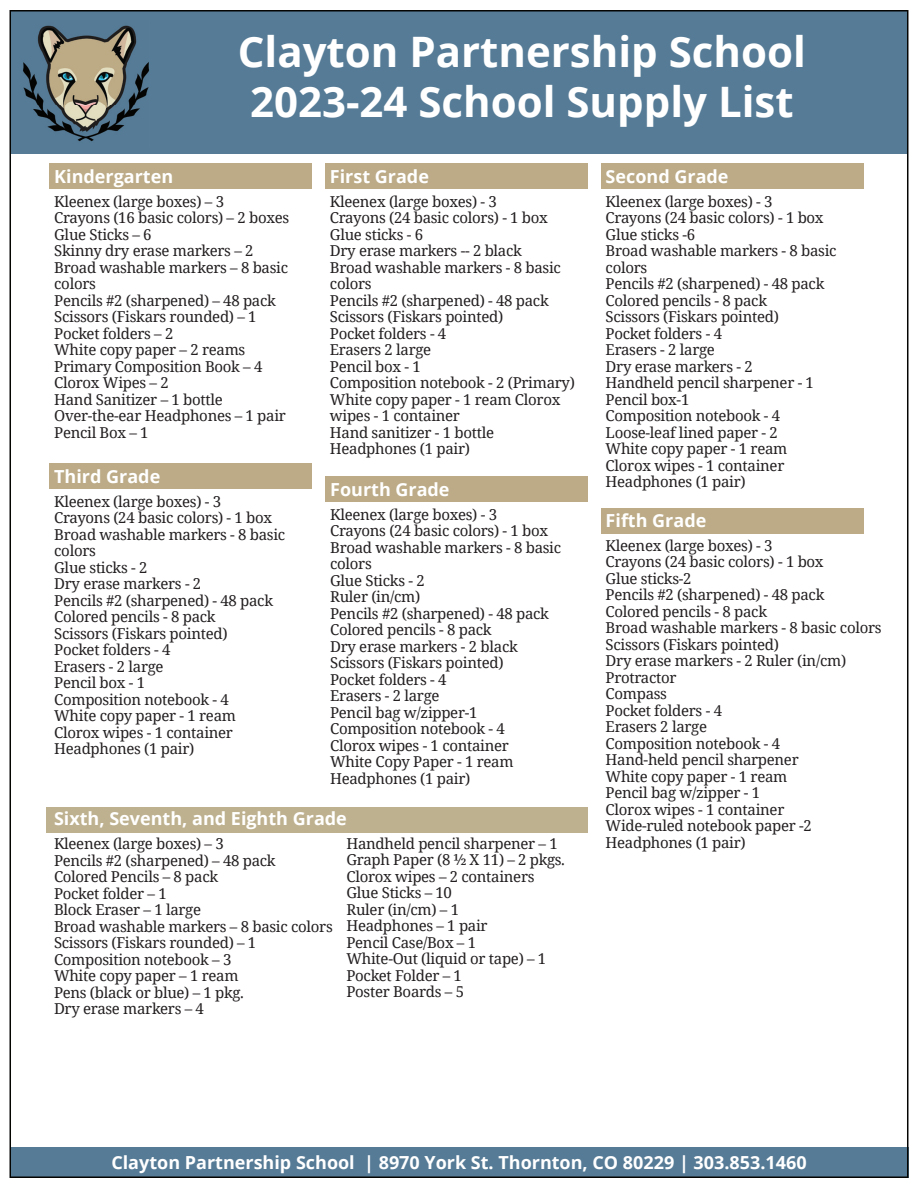
<style>
.page{position:relative;width:918px;height:1188px;background:#fff}
.page>*{position:absolute;margin:0;border:0;box-sizing:border-box;transform-origin:0 0}
.t1{font:700 42px/50.4px "Open Sans";color:#fff}
.t2{font:700 18px "Open Sans";color:#fff}
.t3{font:15px/16.5px "Noto Serif";letter-spacing:-.02em;color:#231f20}
</style>
<div class="page">
<div style="left:10px;top:10px;width:898px;height:144px;background:#557b96"></div>
<div style="left:11px;top:1148px;width:897px;height:30px;background:#557b96"></div>
<div style="left:47px;top:807px;width:541px;height:26px;background:#beb18f"></div>
<img style="left:23px;top:25px;width:126px;height:117px">
<div style="left:49px;top:164px;width:263px;height:25px;background:#bcab86"></div>
<div style="left:325px;top:164px;width:263px;height:25px;background:#bcab86"></div>
<div style="left:325px;top:476px;width:263px;height:26px;background:#bcab86"></div>
<div style="left:601px;top:508px;width:263px;height:26px;background:#bcab86"></div>
<div style="left:601px;top:164px;width:263px;height:25px;background:#bcab86"></div>
<div style="left:49px;top:464px;width:263px;height:25px;background:#bcab86"></div>
<h1 class="t1" style="left:238px;top:25px;width:570px">Clayton Partnership School<br>2023-24 School Supply List</h1>
<p class="t2" style="left:54px;top:163px;width:120px">Kindergarten</p>
<p class="t3" style="left:54px;top:192px;width:237px">Kleenex (large boxes) – 3<br>Crayons (16 basic colors) – 2 boxes<br>Glue Sticks – 6<br>Skinny dry erase markers – 2<br>Broad washable markers – 8 basic colors<br>Pencils #2 (sharpened) – 48 pack<br>Scissors (Fiskars rounded) – 1<br>Pocket folders – 2<br>White copy paper – 2 reams<br>Primary Composition Book – 4<br>Clorox Wipes – 2<br>Hand Sanitizer – 1 bottle<br>Over-the-ear Headphones – 1 pair<br>Pencil Box – 1</p>
<p class="t2" style="left:330px;top:163px;width:101px">First Grade</p>
<p class="t3" style="left:330px;top:192px;width:247px">Kleenex (large boxes) - 3<br>Crayons (24 basic colors) - 1 box<br>Glue sticks - 6<br>Dry erase markers -- 2 black<br>Broad washable markers - 8 basic colors<br>Pencils #2 (sharpened) - 48 pack<br>Scissors (Fiskars pointed)<br>Pocket folders - 4<br>Erasers 2 large<br>Pencil box - 1<br>Composition notebook - 2 (Primary)<br>White copy paper - 1 ream Clorox wipes - 1 container<br>Hand sanitizer - 1 bottle<br>Headphones (1 pair)</p>
<p class="t2" style="left:606px;top:163px;width:124px">Second Grade</p>
<p class="t3" style="left:606px;top:192px;width:233px">Kleenex (large boxes) - 3<br>Crayons (24 basic colors) - 1 box<br>Glue sticks -6<br>Broad washable markers - 8 basic colors<br>Pencils #2 (sharpened) - 48 pack<br>Colored pencils - 8 pack<br>Scissors (Fiskars pointed)<br>Pocket folders - 4<br>Erasers - 2 large<br>Dry erase markers - 2<br>Handheld pencil sharpener - 1<br>Pencil box-1<br>Composition notebook - 4<br>Loose-leaf lined paper - 2<br>White copy paper - 1 ream<br>Clorox wipes - 1 container</p>
<p class="t2" style="left:54px;top:464px;width:108px">Third Grade</p>
<p class="t3" style="left:606px;top:473px;width:142px">Headphones (1 pair)</p>
<p class="t3" style="left:54px;top:493px;width:233px">Kleenex (large boxes) - 3<br>Crayons (24 basic colors) - 1 box<br>Broad washable markers - 8 basic colors<br>Glue sticks - 2<br>Dry erase markers - 2<br>Pencils #2 (sharpened) - 48 pack<br>Colored pencils - 8 pack<br>Scissors (Fiskars pointed)<br>Pocket folders - 4<br>Erasers - 2 large<br>Pencil box - 1<br>Composition notebook - 4<br>White copy paper - 1 ream<br>Clorox wipes - 1 container<br>Headphones (1 pair)</p>
<p class="t2" style="left:330px;top:477px;width:121px">Fourth Grade</p>
<p class="t3" style="left:330px;top:506px;width:233px">Kleenex (large boxes) - 3<br>Crayons (24 basic colors) - 1 box<br>Broad washable markers - 8 basic colors<br>Glue Sticks - 2<br>Ruler (in/cm)<br>Pencils #2 (sharpened) - 48 pack<br>Colored pencils - 8 pack<br>Dry erase markers - 2 black<br>Scissors (Fiskars pointed)<br>Pocket folders - 4<br>Erasers - 2 large<br>Pencil bag w/zipper-1<br>Composition notebook - 4<br>Clorox wipes - 1 container<br>White Copy Paper - 1 ream<br>Headphones (1 pair)</p>
<p class="t2" style="left:606px;top:508px;width:102px">Fifth Grade</p>
<p class="t3" style="left:606px;top:537px;width:277px">Kleenex (large boxes) - 3<br>Crayons (24 basic colors) - 1 box<br>Glue sticks-2<br>Pencils #2 (sharpened) - 48 pack<br>Colored pencils - 8 pack<br>Broad washable markers - 8 basic colors<br>Scissors (Fiskars pointed)<br>Dry erase markers - 2 Ruler (in/cm)<br>Protractor<br>Compass<br>Pocket folders - 4<br>Erasers 2 large<br>Composition notebook - 4<br>Hand-held pencil sharpener<br>White copy paper - 1 ream<br>Pencil bag w/zipper - 1<br>Clorox wipes - 1 container<br>Wide-ruled notebook paper -2</p>
<p class="t2" style="left:54px;top:806px;width:294px">Sixth, Seventh, and Eighth Grade</p>
<p class="t3" style="left:54px;top:835px;width:280px">Kleenex (large boxes) – 3<br>Pencils #2 (sharpened) – 48 pack<br>Colored Pencils – 8 pack<br>Pocket folder – 1<br>Block Eraser – 1 large<br>Broad washable markers – 8 basic colors<br>Scissors (Fiskars rounded) – 1<br>Composition notebook – 3<br>White copy paper – 1 ream<br>Pens (black or blue) – 1 pkg.<br>Dry erase markers – 4</p>
<p class="t3" style="left:347px;top:835px;width:213px">Handheld pencil sharpener – 1</p>
<p class="t3" style="left:606px;top:834px;width:142px">Headphones (1 pair)</p>
<p class="t3" style="left:347px;top:851px;width:220px">Graph Paper (8 ½ X 11) – 2 pkgs.<br>Clorox wipes – 2 containers<br>Glue Sticks – 10<br>Ruler (in/cm) – 1<br>Headphones – 1 pair<br>Pencil Case/Box – 1<br>White-Out (liquid or tape) – 1<br>Pocket Folder – 1<br>Poster Boards – 5</p>
<p class="t2" style="left:111px;top:1150px;width:697px">Clayton Partnership School | 8970 York St. Thornton, CO 80229 | 303.853.1460</p>
</div>
